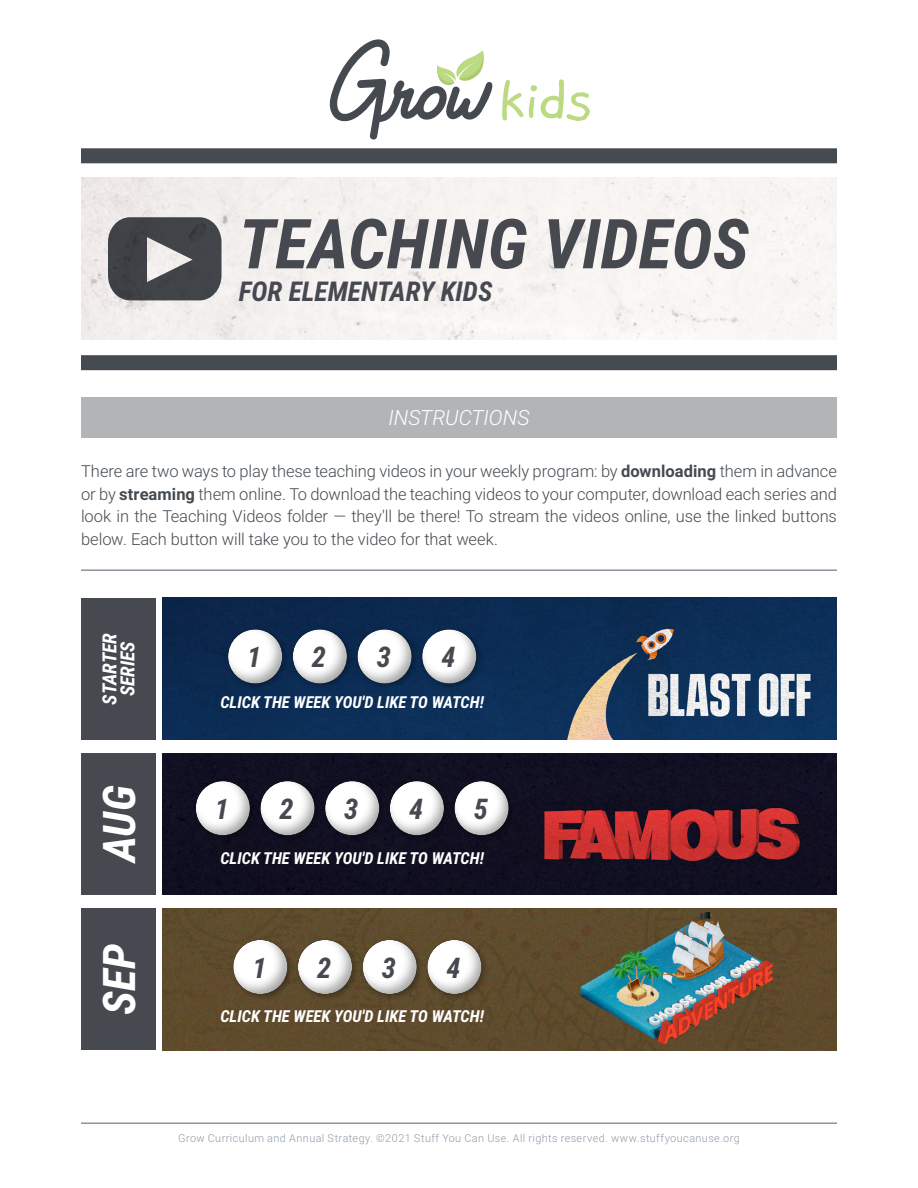
<style>
.page{position:relative;width:918px;height:1188px;background:#fff}
.page>*{position:absolute;margin:0;border:0;box-sizing:border-box;transform-origin:0 0}
.t1{font:italic 700 69px "Roboto Condensed";color:#464950}
.t2{font:italic 700 45px "Roboto Condensed";color:#fff}
.t3{font:italic 700 28.5px "Roboto Condensed";color:#464950}
.t4{font:italic 700 27.3px "Roboto Condensed";color:#464950}
.t5{font:italic 300 21px "Roboto";letter-spacing:-.005em;color:#fff}
.t6{font:italic 700 19.5px/18px "Roboto Condensed";color:#fff;text-align:center}
.t7{font:300 16.5px/22.5px "Roboto";letter-spacing:-.005em;color:#434a50;text-align:justify}
.t8{font:italic 700 16.5px "Roboto Condensed";color:#fff}
.t9{font:300 10.8px "Roboto";letter-spacing:.04em;color:#8f99a6}
.s1{font-weight:700}
</style>
<div class="page">
<svg style="left:329px;top:39px;width:194px;height:101px"></svg>
<svg style="left:529px;top:79px;width:61px;height:42px"></svg>
<div style="left:81px;top:148px;width:756px;height:15px;background:#454b51"></div>
<hr style="left:81px;top:1122px;width:756px;height:2px;background:#8d949e">
<div style="left:81px;top:397px;width:756px;height:41px;background:#b2b4b6"></div>
<hr style="left:81px;top:569px;width:756px;height:2px;background:#8d949e">
<img style="left:81px;top:178px;width:756px;height:162px">
<div style="left:81px;top:355px;width:756px;height:15px;background:#454b51"></div>
<svg style="left:108px;top:217px;width:114px;height:83px;background:#5b5d61"></svg>
<img style="left:162px;top:598px;width:675px;height:142px">
<img style="left:162px;top:753px;width:675px;height:142px">
<div style="left:81px;top:598px;width:74px;height:142px;background:#464950"></div>
<div style="left:81px;top:753px;width:74px;height:142px;background:#464950"></div>
<img style="left:162px;top:908px;width:675px;height:142px">
<div style="left:81px;top:908px;width:74px;height:142px;background:#464950"></div>
<div style="left:205px;top:916px;width:309px;height:94px;background:#000;opacity:.35"></div>
<div style="left:167px;top:757px;width:375px;height:94px;background:#000;opacity:.35"></div>
<div style="left:200px;top:605px;width:308px;height:95px;background:#000;opacity:.35"></div>
<h1 class="t1" style="left:239px;top:195px;width:512px">TEACHING VIDEOS</h1>
<h3 class="t4" style="left:239px;top:272px;width:255px">FOR ELEMENTARY KIDS</h3>
<p class="t5" style="left:388px;top:403px;width:143px">INSTRUCTIONS</p>
<p class="t7" style="left:81px;top:459px;width:758px">There are two ways to play these teaching videos in your weekly program: by <span class="s1">downloading</span> them in advance or by <span class="s1">streaming</span> them online. To download the teaching videos to your computer, download each series and look in the Teaching Videos folder — they'll be there! To stream the videos online, use the linked buttons below. Each button will take you to the video for that week.</p>
<p class="t6" style="left:100px;top:705px;width:73px;rotate:-90deg">STARTER<br>SERIES</p>
<h2 class="t2" style="left:87px;top:862px;width:78px;rotate:-90deg">AUG</h2>
<h2 class="t2" style="left:87px;top:1015px;width:72px;rotate:-90deg">SEP</h2>
<h3 class="t3" style="left:247px;top:637px;width:16px">1</h3>
<h3 class="t3" style="left:312px;top:637px;width:16px">2</h3>
<h3 class="t3" style="left:377px;top:637px;width:16px">3</h3>
<h3 class="t3" style="left:441px;top:637px;width:16px">4</h3>
<p class="t8" style="left:220px;top:691px;width:265px">CLICK THE WEEK YOU'D LIKE TO WATCH!</p>
<h3 class="t3" style="left:215px;top:789px;width:16px">1</h3>
<h3 class="t3" style="left:280px;top:789px;width:16px">2</h3>
<h3 class="t3" style="left:344px;top:789px;width:16px">3</h3>
<h3 class="t3" style="left:409px;top:789px;width:16px">4</h3>
<h3 class="t3" style="left:474px;top:789px;width:16px">5</h3>
<p class="t8" style="left:220px;top:846px;width:265px">CLICK THE WEEK YOU'D LIKE TO WATCH!</p>
<h3 class="t3" style="left:252px;top:948px;width:16px">1</h3>
<h3 class="t3" style="left:317px;top:948px;width:16px">2</h3>
<h3 class="t3" style="left:382px;top:948px;width:16px">3</h3>
<h3 class="t3" style="left:447px;top:948px;width:16px">4</h3>
<p class="t8" style="left:220px;top:1005px;width:265px">CLICK THE WEEK YOU'D LIKE TO WATCH!</p>
<p class="t9" style="left:178px;top:1131px;width:563px">Grow Curriculum and Annual Strategy. ©2021 Stuff You Can Use. All rights reserved. www.stuffyoucanuse.org</p>
</div>
